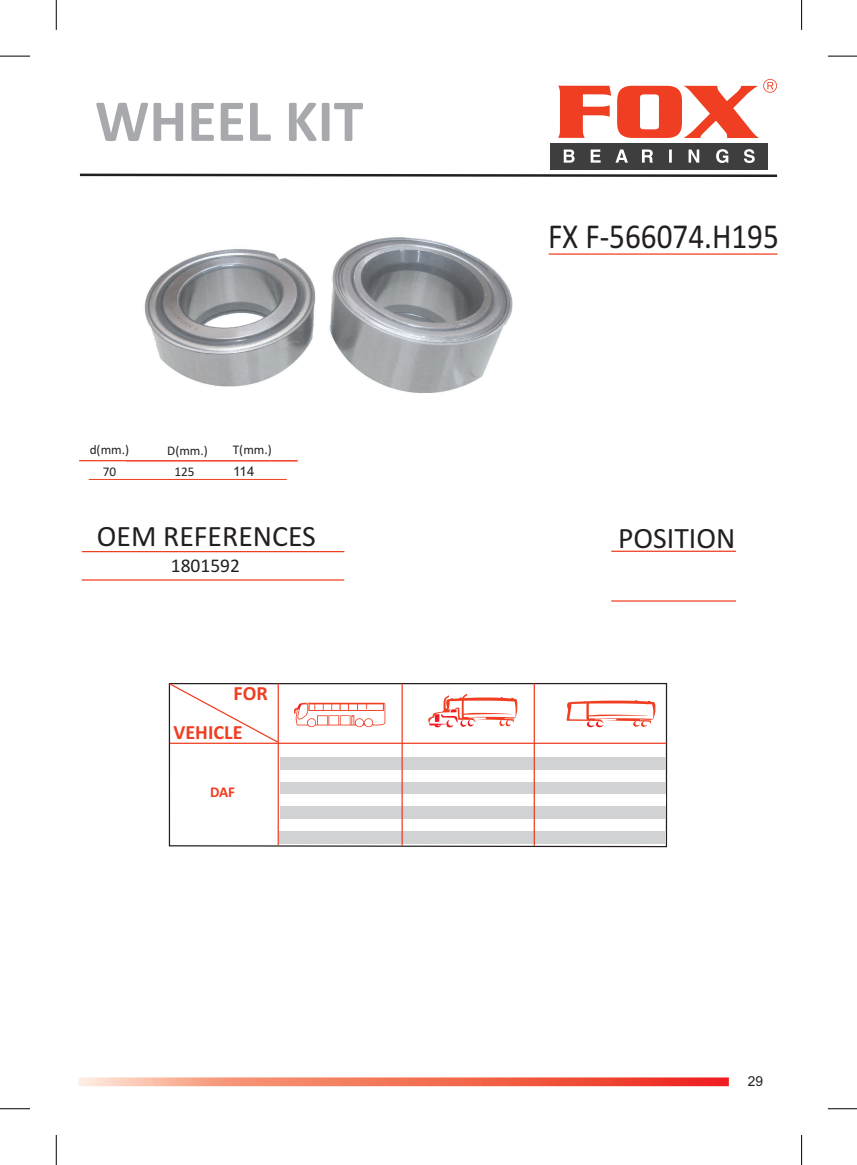
<style>
.page{position:relative;width:857px;height:1165px;background:#fff}
.page>*{position:absolute;margin:0;border:0;box-sizing:border-box;transform-origin:0 0}
.t1{font:700 60px "Calibri";color:#a8a9ad}
.t2{font:35.25px "Calibri";color:#231f20;scale:.88 1}
.t3{font:29.75px "Calibri";color:#231f20}
.t4{font:700 20.25px "Calibri";color:#ef3e22}
.t5{font:19.5px "Calibri";color:#231f20}
.t6{font:700 15px "Calibri";color:#ef3e22}
.t7{font:13.75px "Arial";color:#231f20}
.t8{font:13.25px "Calibri";color:#231f20}
.t9{font:13.25px "Arial";color:#231f20}
</style>
<div class="page">
<hr style="left:79px;top:460px;width:218px;height:1px;background:#ef3e22">
<hr style="left:89px;top:479px;width:198px;height:1px;background:#ef3e22">
<img style="left:78px;top:1077px;width:651px;height:9px">
<hr style="left:548px;top:253px;width:229px;height:2px;background:#ef3e22">
<img style="left:126px;top:237px;width:387px;height:225px">
<hr style="left:611px;top:551px;width:125px;height:1px;background:#ef3e22">
<hr style="left:611px;top:600px;width:125px;height:2px;background:#ef3e22">
<hr style="left:82px;top:551px;width:262px;height:1px;background:#ef3e22">
<div style="left:550px;top:143px;width:217px;height:26px;background:#3e3e3f"></div>
<svg style="left:563px;top:150px;width:11px;height:13px"></svg>
<svg style="left:590px;top:150px;width:10px;height:13px"></svg>
<svg style="left:615px;top:150px;width:13px;height:13px"></svg>
<svg style="left:642px;top:150px;width:11px;height:13px"></svg>
<svg style="left:669px;top:150px;width:3px;height:13px"></svg>
<svg style="left:688px;top:150px;width:11px;height:13px"></svg>
<svg style="left:558px;top:79px;width:219px;height:59px"></svg>
<svg style="left:716px;top:149px;width:12px;height:14px"></svg>
<svg style="left:744px;top:149px;width:10px;height:14px"></svg>
<svg style="left:79px;top:173px;width:699px;height:4px"></svg>
<hr style="left:82px;top:579px;width:262px;height:2px;background:#ef3e22">
<svg style="left:168px;top:682px;width:499px;height:166px"></svg>
<svg style="left:294px;top:703px;width:91px;height:24px"></svg>
<div style="left:280px;top:831px;width:385px;height:12px;background:#d1d2d4"></div>
<svg style="left:428px;top:694px;width:89px;height:33px"></svg>
<svg style="left:566px;top:694px;width:89px;height:33px"></svg>
<hr style="left:170px;top:743px;width:496px;height:1px;background:#ef3e22">
<hr style="left:277px;top:683px;width:2px;height:162px;background:#ef3e22">
<div style="left:280px;top:745px;width:385px;height:12px;background:#fff"></div>
<div style="left:280px;top:782px;width:385px;height:12px;background:#d1d2d4"></div>
<div style="left:280px;top:794px;width:385px;height:13px;background:#fff"></div>
<div style="left:280px;top:807px;width:385px;height:12px;background:#d1d2d4"></div>
<div style="left:280px;top:757px;width:385px;height:13px;background:#d1d2d4"></div>
<svg style="left:168px;top:682px;width:112px;height:62px"></svg>
<hr style="left:401px;top:684px;width:2px;height:162px;background:#ef3e22">
<hr style="left:533px;top:683px;width:2px;height:163px;background:#ef3e22">
<hr style="left:0;top:1108px;width:30px;height:1px;background:#000">
<hr style="left:56px;top:1135px;width:1px;height:30px;background:#000">
<hr style="left:0;top:56px;width:30px;height:1px;background:#000">
<hr style="left:56px;top:0;width:1px;height:30px;background:#000">
<svg style="left:828px;top:56px;width:29px;height:1px"></svg>
<hr style="left:801px;top:0;width:1px;height:30px;background:#000">
<svg style="left:828px;top:1108px;width:29px;height:1px"></svg>
<hr style="left:801px;top:1135px;width:1px;height:30px;background:#000">
<h1 class="t1" style="left:95px;top:96px;width:270px">WHEEL KIT</h1>
<p class="t8" style="left:90px;top:444px;width:41px">d(mm.)</p>
<p class="t8" style="left:167px;top:445px;width:42px">D(mm.)</p>
<p class="t8" style="left:233px;top:444px;width:40px">T(mm.)</p>
<p class="t8" style="left:103px;top:466px;width:15px">70</p>
<p class="t8" style="left:174px;top:466px;width:22px">125</p>
<p class="t9" style="left:233px;top:466px;width:23px">114</p>
<h2 class="t2" style="left:548px;top:222px;width:264px">FX F-566074.H195</h2>
<h3 class="t3" style="left:97px;top:524px;width:221px">OEM REFERENCES</h3>
<h3 class="t3" style="left:618px;top:526px;width:119px">POSITION</h3>
<h3 class="t5" style="left:171px;top:557px;width:71px">1801592</h3>
<h3 class="t4" style="left:234px;top:685px;width:36px">FOR</h3>
<h3 class="t4" style="left:173px;top:724px;width:71px">VEHICLE</h3>
<p class="t6" style="left:210px;top:786px;width:27px">DAF</p>
<p class="t7" style="left:747px;top:1076px;width:17px">29</p>
</div>
